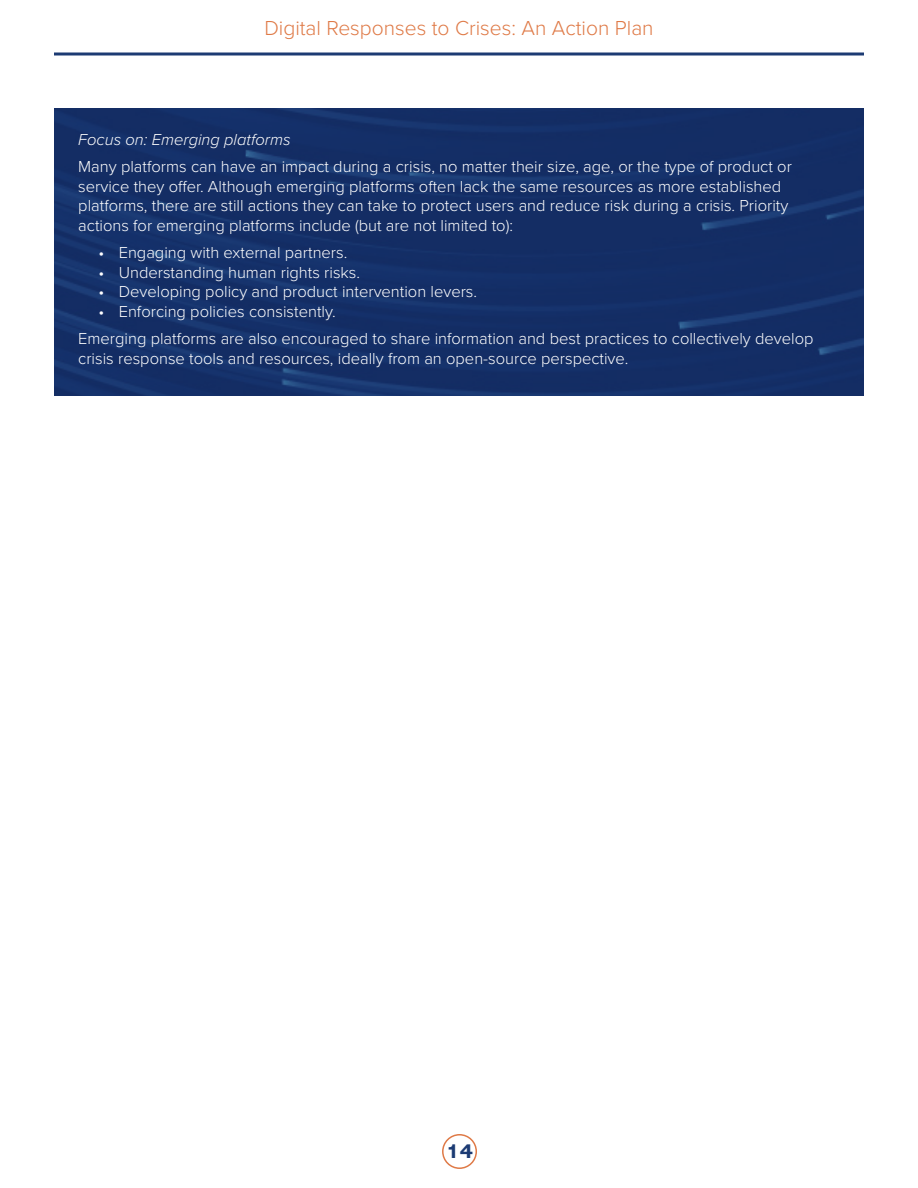
<style>
.page{position:relative;width:918px;height:1188px;background:#fff}
.page>*{position:absolute;margin:0;border:0;box-sizing:border-box;transform-origin:0 0}
.t1{font:300 21px "Proxima Nova";color:#df7a47}
.t2{font:800 21px "Abadi MT Pro";color:#1c3b73}
.t3{font:300 16.5px/19.8px "Proxima Nova";color:#fff}
.t4{font:italic 300 16.5px "Proxima Nova";color:#fff}
</style>
<div class="page">
<svg style="left:54px;top:52px;width:810px;height:4px;background:#546b95"></svg>
<div style="left:442px;top:1134px;width:35px;height:35px;border:2px solid #df7a47;border-radius:50%"></div>
<img style="left:54px;top:108px;width:810px;height:287px">
<p class="t1" style="left:264px;top:13px;width:391px">Digital Responses to Crises: An Action Plan</p>
<p class="t4" style="left:78px;top:127px;width:214px">Focus on: Emerging platforms</p>
<p class="t3" style="left:78px;top:156px;width:715px">Many platforms can have an impact during a crisis, no matter their size, age, or the type of product or service they offer. Although emerging platforms often lack the same resources as more established platforms, there are still actions they can take to protect users and reduce risk during a crisis. Priority actions for emerging platforms include (but are not limited to):</p>
<p class="t3" style="left:99px;top:241px;width:250px">• Engaging with external partners.</p>
<p class="t3" style="left:99px;top:261px;width:263px">• Understanding human rights risks.</p>
<p class="t3" style="left:99px;top:281px;width:380px">• Developing policy and product intervention levers.</p>
<p class="t3" style="left:78px;top:298px;width:737px;line-height:26.5px;text-indent:20px">• Enforcing policies consistently.<br>Emerging platforms are also encouraged to share information and best practices to collectively develop</p>
<p class="t3" style="left:78px;top:347px;width:552px">crisis response tools and resources, ideally from an open-source perspective.</p>
<p class="t2" style="left:446px;top:1139px;width:29px">14</p>
</div>
